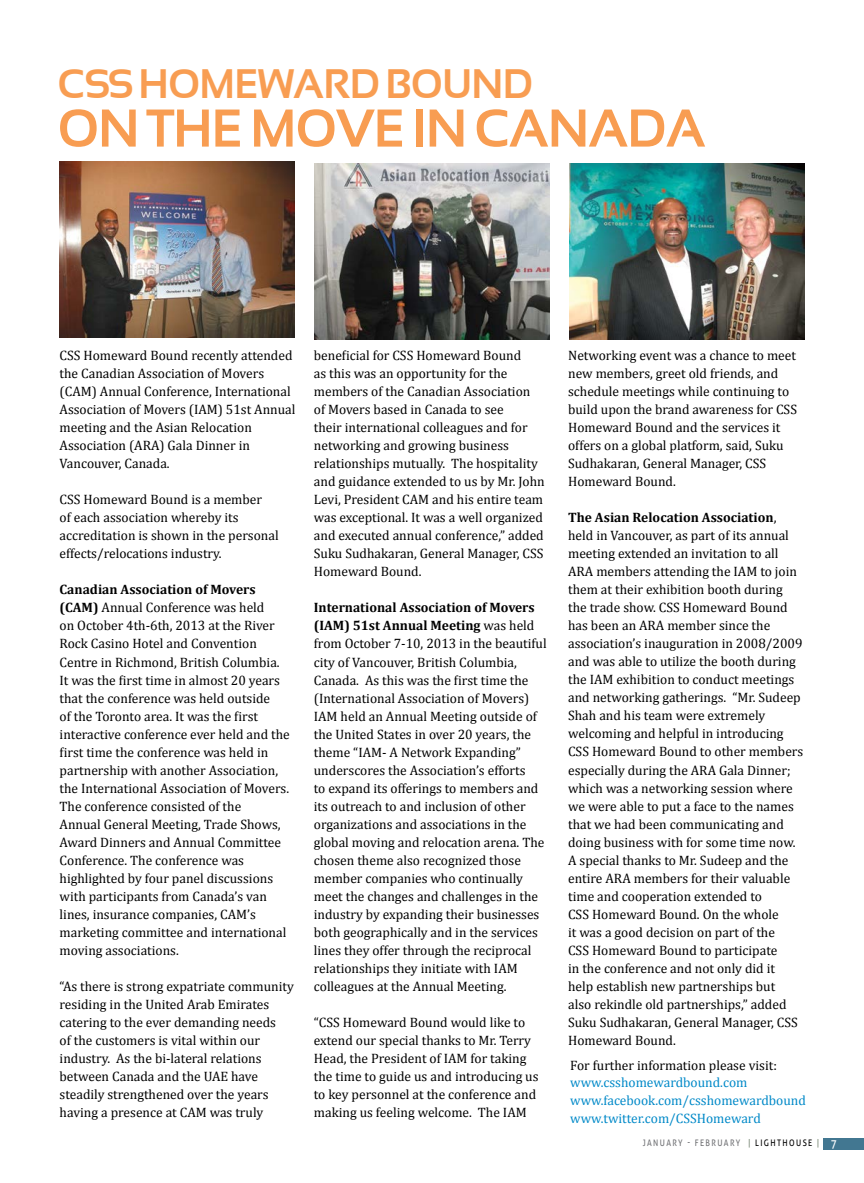
<style>
.page{position:relative;width:864px;height:1183px;background:#fff}
.page>*{position:absolute;margin:0;border:0;box-sizing:border-box;transform-origin:0 0}
.t1{font:700 52.95px "Sansation";letter-spacing:-.02em;color:#f89d52}
.t2{font:700 40.95px "Sansation";letter-spacing:-.02em;color:#f89d52}
.t3{font:13.65px/18px "Cambria";color:#000}
.t4{font:13.65px/17.5px "Cambria";color:#0089c8}
.t5{font:9px "Aller";letter-spacing:.18em;color:#717275;scale:.85 1}
.s1{font-weight:700}
.s2{color:#748370}
.s3{color:#000}
.s4{font-size:12px;color:#fff}
</style>
<div class="page">
<div style="left:823px;top:1137px;width:40px;height:11px;background:#427791"></div>
<img style="left:60px;top:162px;width:234px;height:176px">
<img style="left:315px;top:163px;width:234px;height:176px">
<img style="left:569px;top:163px;width:234px;height:176px">
<h2 class="t2" style="left:57px;top:60px;width:477px">CSS HOMEWARD BOUND</h2>
<h1 class="t1" style="left:57px;top:98px;width:649px">ON THE MOVE IN CANADA</h1>
<p class="t3" style="left:60px;top:346px;width:237px">CSS Homeward Bound recently attended the Canadian Association of Movers (CAM) Annual Conference, International Association of Movers (IAM) 51st Annual meeting and the Asian Relocation Association (ARA) Gala Dinner in Vancouver, Canada.</p>
<p class="t3" style="left:60px;top:490px;width:220px">CSS Homeward Bound is a member<br>of each association whereby its accreditation is shown in the personal effects/relocations industry.</p>
<p class="t3" style="left:60px;top:580px;width:232px"><span class="s1">Canadian Association of Movers (CAM)</span> Annual Conference was held<br>on October 4th-6th, 2013 at the River Rock Casino Hotel and Convention Centre in Richmond, British Columbia.<br>It was the first time in almost 20 years that the conference was held outside<br>of the Toronto area. It was the first interactive conference ever held and the first time the conference was held in partnership with another Association, the International Association of Movers.<br>The conference consisted of the<br>Annual General Meeting, Trade Shows, Award Dinners and Annual Committee Conference. The conference was highlighted by four panel discussions with participants from Canada’s van lines, insurance companies, CAM’s marketing committee and international moving associations.</p>
<p class="t3" style="left:60px;top:976px;width:236px">“As there is strong expatriate community residing in the United Arab Emirates catering to the ever demanding needs<br>of the customers is vital within our industry. As the bi-lateral relations between Canada and the UAE have steadily strengthened over the years having a presence at CAM was truly</p>
<p class="t3" style="left:314px;top:346px;width:232px">beneficial for CSS Homeward Bound<br>as this was an opportunity for the members of the Canadian Association of Movers based in Canada to see<br>their international colleagues and for networking and growing business relationships mutually. The hospitality and guidance extended to us by Mr. John Levi, President CAM and his entire team was exceptional. It was a well organized and executed annual conference,” added Suku Sudhakaran, General Manager, CSS Homeward Bound.</p>
<p class="t3" style="left:314px;top:598px;width:234px"><span class="s1">International Association of Movers (IAM) 51st Annual Meeting</span> was held from October 7-10, 2013 in the beautiful city of Vancouver, British Columbia, Canada. As this was the first time the (International Association of Movers)<br>IAM held an Annual Meeting outside of the United States in over 20 years, the theme “IAM- A Network Expanding” underscores the Association’s efforts<br>to expand its offerings to members and its outreach to and inclusion of other organizations and associations in the global moving and relocation arena. The chosen theme also recognized those member companies who continually meet the changes and challenges in the industry by expanding their businesses both geographically and in the services lines they offer through the reciprocal relationships they initiate with IAM colleagues at the Annual Meeting.</p>
<p class="t3" style="left:314px;top:1012px;width:226px">“CSS Homeward Bound would like to extend our special thanks to Mr. Terry Head, the President of IAM for taking the time to guide us and introducing us to key personnel at the conference and making us feeling welcome. The IAM</p>
<p class="t3" style="left:568px;top:346px;width:230px">Networking event was a chance to meet new members, greet old friends, and schedule meetings while continuing to build upon the brand awareness for CSS Homeward Bound and the services it offers on a global platform, said, Suku Sudhakaran, General Manager, CSS Homeward Bound.</p>
<p class="t3" style="left:568px;top:508px;width:236px"><span class="s1">The Asian Relocation Association</span>, held in Vancouver, as part of its annual meeting extended an invitation to all ARA members attending the IAM to join them at their exhibition booth during the trade show. CSS Homeward Bound has been an ARA member since the association’s inauguration in 2008/2009 and was able to utilize the booth during the IAM exhibition to conduct meetings and networking gatherings. “Mr. Sudeep Shah and his team were extremely welcoming and helpful in introducing CSS Homeward Bound to other members especially during the ARA Gala Dinner; which was a networking session where we were able to put a face to the names that we had been communicating and doing business with for some time now.<br>A special thanks to Mr. Sudeep and the entire ARA members for their valuable time and cooperation extended to<br>CSS Homeward Bound. On the whole<br>it was a good decision on part of the<br>CSS Homeward Bound to participate<br>in the conference and not only did it help establish new partnerships but<br>also rekindle old partnerships,” added Suku Sudhakaran, General Manager, CSS Homeward Bound.</p>
<p class="t3" style="left:570px;top:1055px;width:208px">For further information please visit:</p>
<p class="t4" style="left:570px;top:1073px;width:237px">www.csshomewardbound.com www.facebook.com/csshomewardbound www.twitter.com/CSSHomeward</p>
<p class="t5" style="left:642px;top:1137px;width:230px">JANUARY - FEBRUARY <span class="s2">|</span> <span class="s3">LIGHTHOUSE</span> <span class="s2">|</span> <span class="s4">7</span></p>
</div>
